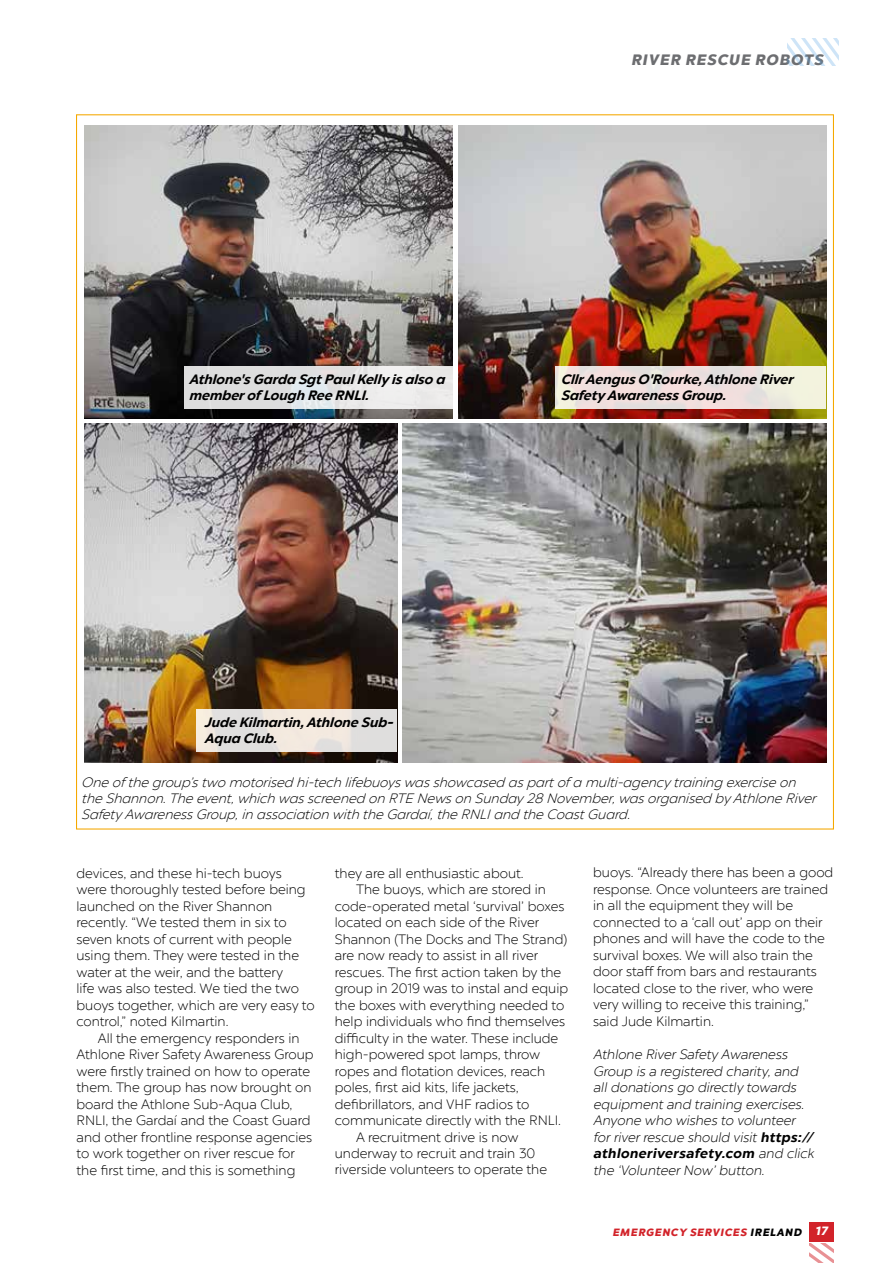
<style>
.page{position:relative;width:893px;height:1263px;background:#fff}
.page>*{position:absolute;margin:0;border:0;box-sizing:border-box;transform-origin:0 0}
.t1{font:15px "Chronica Pro Black It";letter-spacing:.07em;color:#6d6e71}
.t2{font:300 13.5px/16.5px "Chronica Pro";color:#000}
.t3{font:13.5px/16.2px "Chronica Pro Light It";color:#000}
.t4{font:italic 300 13.5px/16.5px "Chronica Pro";color:#000}
.t5{font:italic 700 13.5px/16.2px "Chronica Pro";color:#000}
.t6{font:10.5px "Chronica Pro Black It";letter-spacing:.08em;color:#d2232a}
.s1{font-weight:700}
.s2{color:#000}
.s3{font-size:12px;color:#fff}
</style>
<div class="page">
<svg style="left:787px;top:39px;width:52px;height:26px"></svg>
<img style="left:85px;top:125px;width:368px;height:294px">
<img style="left:458px;top:125px;width:368px;height:294px">
<img style="left:85px;top:423px;width:312px;height:340px">
<img style="left:403px;top:423px;width:423px;height:340px">
<div style="left:184px;top:366px;width:271px;height:42px;background:linear-gradient(to right,#d9dbdc,#efeeee)"></div>
<svg style="left:555px;top:366px;width:271px;height:42px;background:#eee3dd"></svg>
<div style="left:197px;top:709px;width:200px;height:42px;background:linear-gradient(to right,#ece6df,#e6e1de)"></div>
<div style="left:809px;top:1222px;width:24px;height:19px;background:#d2232a"></div>
<svg style="left:809px;top:1243px;width:24px;height:20px"></svg>
<p class="t1" style="left:631px;top:51px;width:193px">RIVER RESCUE ROBOTS</p>
<p class="t5" style="left:189px;top:371px;width:259px">Athlone's Garda Sgt Paul Kelly is also a member of Lough Ree RNLI.</p>
<p class="t5" style="left:561px;top:371px;width:233px">Cllr Aengus O'Rourke, Athlone River<br>Safety Awareness Group.</p>
<p class="t5" style="left:204px;top:714px;width:192px">Jude Kilmartin, Athlone Sub-<br>Aqua Club.</p>
<p class="t3" style="left:81px;top:774px;width:736px">One of the group’s two motorised hi-tech lifebuoys was showcased as part of a multi-agency training exercise on the Shannon. The event, which was screened on RTE News on Sunday 28 November, was organised by Athlone River<br>Safety Awareness Group, in association with the Gardaí, the RNLI and the Coast Guard.</p>
<p class="t2" style="left:77px;top:865px;width:240px">devices, and these hi-tech buoys were thoroughly tested before being launched on the River Shannon recently. “We tested them in six to seven knots of current with people using them. They were tested in the water at the weir, and the battery<br>life was also tested. We tied the two buoys together, which are very easy to control,” noted Kilmartin.</p>
<p class="t2" style="left:77px;top:1030px;width:239px;text-indent:21px">All the emergency responders in Athlone River Safety Awareness Group were firstly trained on how to operate them. The group has now brought on board the Athlone Sub-Aqua Club, RNLI, the Gardaí and the Coast Guard and other frontline response agencies to work together on river rescue for the first time, and this is something</p>
<p class="t2" style="left:335px;top:865px;width:190px">they are all enthusiastic about.</p>
<p class="t2" style="left:356px;top:881px;width:191px">The buoys, which are stored in</p>
<p class="t2" style="left:335px;top:898px;width:231px">code-operated metal ‘survival’ boxes</p>
<p class="t2" style="left:335px;top:914px;width:206px">located on each side of the River</p>
<p class="t2" style="left:335px;top:931px;width:234px">Shannon (The Docks and The Strand)</p>
<p class="t2" style="left:335px;top:947px;width:205px">are now ready to assist in all river</p>
<p class="t2" style="left:335px;top:964px;width:228px">rescues. The first action taken by the</p>
<p class="t2" style="left:335px;top:980px;width:235px">group in 2019 was to instal and equip</p>
<p class="t2" style="left:335px;top:997px;width:231px">the boxes with everything needed to</p>
<p class="t2" style="left:335px;top:1013px;width:232px">help individuals who find themselves</p>
<p class="t2" style="left:335px;top:1030px;width:225px">difficulty in the water. These include</p>
<p class="t2" style="left:335px;top:1046px;width:207px">high-powered spot lamps, throw</p>
<p class="t2" style="left:335px;top:1063px;width:212px">ropes and flotation devices, reach</p>
<p class="t2" style="left:335px;top:1079px;width:186px">poles, first aid kits, life jackets,</p>
<p class="t2" style="left:335px;top:1095px;width:196px">defibrillators, and VHF radios to</p>
<p class="t2" style="left:335px;top:1112px;width:228px">communicate directly with the RNLI.</p>
<p class="t2" style="left:356px;top:1128px;width:164px">A recruitment drive is now</p>
<p class="t2" style="left:335px;top:1145px;width:202px">underway to recruit and train 30</p>
<p class="t2" style="left:335px;top:1161px;width:214px">riverside volunteers to operate the</p>
<p class="t2" style="left:593px;top:864px;width:242px">buoys. “Already there has been a good response. Once volunteers are trained in all the equipment they will be connected to a ‘call out’ app on their phones and will have the code to the survival boxes. We will also train the door staff from bars and restaurants located close to the river, who were very willing to receive this training,” said Jude Kilmartin.</p>
<p class="t4" style="left:593px;top:1046px;width:225px">Athlone RiverSafety Awareness Group is a registered charity, and all donations go directly towards equipment and training exercises.<br>Anyone who wishes to volunteer forriverrescue should visit <span class="s1">https:// athloneriversafety.com</span> and click the ‘VolunteerNow’ button.</p>
<p class="t6" style="left:612px;top:1225px;width:216px">EMERGENCY SERVICES <span class="s2">IRELAND</span> <span class="s3">17</span></p>
</div>
